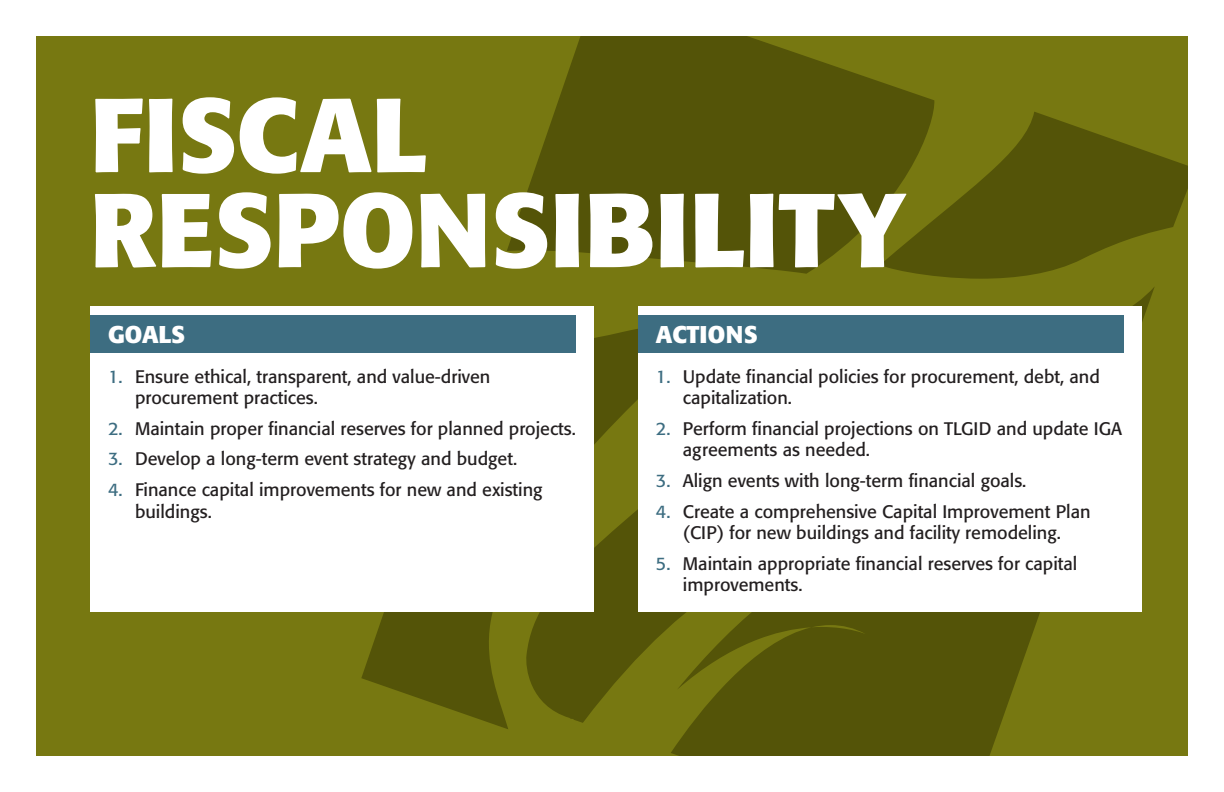
<style>
.page{position:relative;width:1224px;height:792px;background:#fff}
.page>*{position:absolute;margin:0;border:0;box-sizing:border-box;transform-origin:0 0}
.Title_H1{font:700 103.7px/95px "Formata";letter-spacing:-.005em;color:#fff}
.title_h2{font:700 24px "Formata";color:#fff}
.t1{font:18px/21.6px "Formata";color:#231f20}
.s1{color:#3d6d81}
</style>
<div class="page">
<div style="left:36px;top:36px;width:1152px;height:720px;background:#777811"></div>
<svg style="left:921px;top:112px;width:267px;height:167px;fill:#545408"></svg>
<svg style="left:507px;top:36px;width:428px;height:238px;fill:#545408"></svg>
<svg style="left:361px;top:612px;width:147px;height:117px;fill:#545408"></svg>
<svg style="left:526px;top:287px;width:629px;height:469px;fill:#545408"></svg>
<div style="left:90px;top:306px;width:504px;height:306px;background:#fff"></div>
<div style="left:90px;top:315px;width:486px;height:37px;background:#3d6d81"></div>
<div style="left:638px;top:306px;width:504px;height:306px;background:#fff"></div>
<div style="left:638px;top:315px;width:486px;height:37px;background:#3d6d81"></div>
<p class="Title_H1" style="left:90px;top:87px;width:819px">FISCAL<br>RESPONSIBILITY</p>
<p class="title_h2" style="left:108px;top:319px;width:79px">GOALS</p>
<p class="t1" style="left:135px;top:365px;width:357px;text-indent:-27px"><span class="s1">1.</span> Ensure ethical, transparent, and value-driven procurement practices.</p>
<p class="t1" style="left:108px;top:418px;width:469px"><span class="s1">2.</span> Maintain proper financial reserves for planned projects.</p>
<p class="t1" style="left:108px;top:448px;width:411px"><span class="s1">3.</span> Develop a long-term event strategy and budget.</p>
<p class="t1" style="left:135px;top:479px;width:409px;text-indent:-27px"><span class="s1">4.</span> Finance capital improvements for new and existing buildings.</p>
<p class="title_h2" style="left:656px;top:319px;width:104px">ACTIONS</p>
<p class="t1" style="left:683px;top:365px;width:418px;text-indent:-27px"><span class="s1">1.</span> Update financial policies for procurement, debt, and capitalization.</p>
<p class="t1" style="left:683px;top:418px;width:441px;text-indent:-27px"><span class="s1">2.</span> Perform financial projections on TLGID and update IGA agreements as needed.</p>
<p class="t1" style="left:656px;top:470px;width:372px"><span class="s1">3.</span> Align events with long-term financial goals.</p>
<p class="t1" style="left:656px;top:500px;width:436px;text-align:center"><span class="s1">4.</span> Create a comprehensive Capital Improvement Plan (CIP) for new buildings and facility remodeling.</p>
<p class="t1" style="left:683px;top:553px;width:396px;text-indent:-27px"><span class="s1">5.</span> Maintain appropriate financial reserves for capital improvements.</p>
</div>
